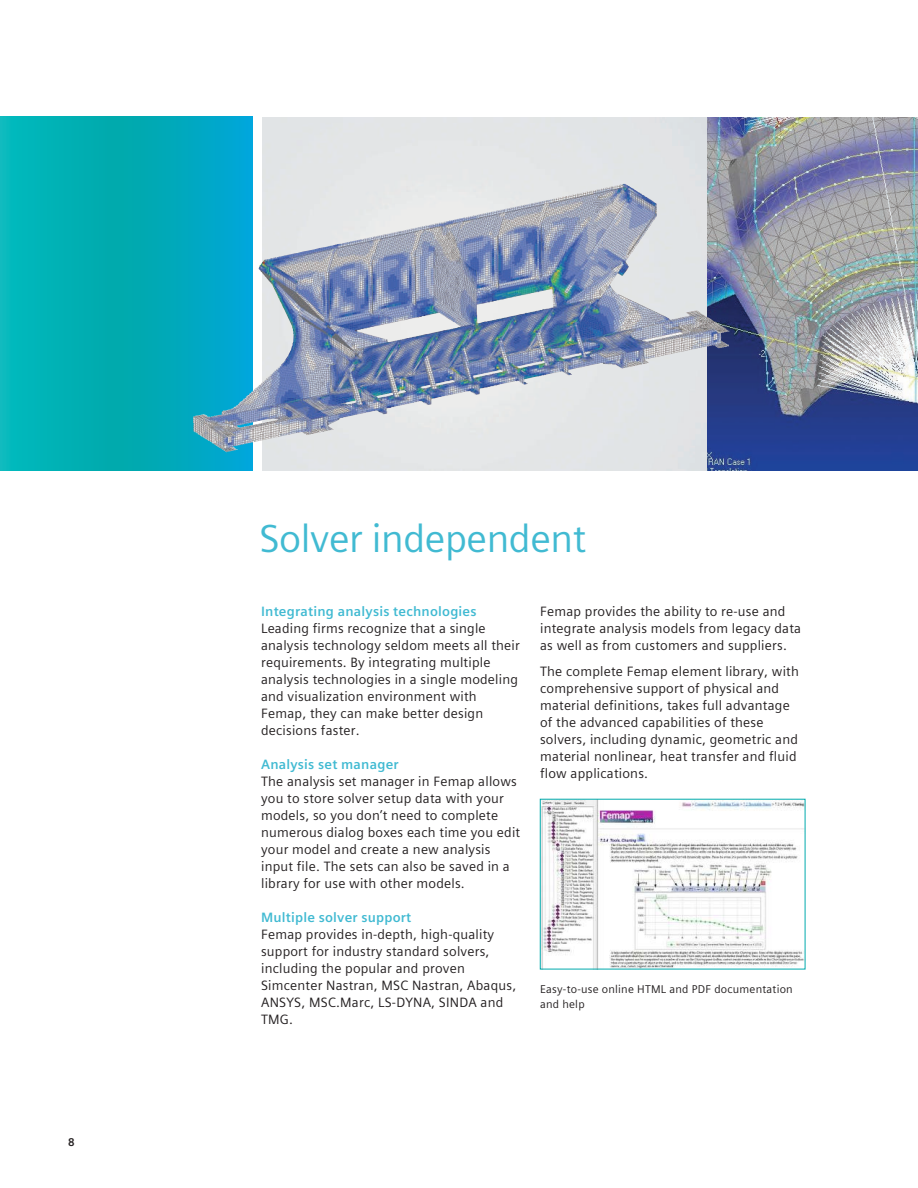
<style>
.page{position:relative;width:918px;height:1188px;background:#fff}
.page>*{position:absolute;margin:0;border:0;box-sizing:border-box;transform-origin:0 0}
.t1{font:39px "Siemens Sans Global";letter-spacing:-.01em;color:#41bad2}
.t2{font:13.5px/17px "Siemens Sans Global";letter-spacing:.015em;color:#231f20}
.t3{font:700 13.5px "Siemens Sans Global";letter-spacing:.015em;color:#41bad2}
.t4{font:11.25px/14.9px "Siemens Sans Global";letter-spacing:.02em;color:#231f20}
.t5{font:700 11.25px "Siemens Sans Global";color:#231f20}
</style>
<div class="page">
<svg style="left:0;top:117px;width:253px;height:354px;background:#03acb9"></svg>
<img style="left:542px;top:801px;width:261px;height:166px">
<img style="left:263px;top:118px;width:445px;height:353px">
<img style="left:708px;top:118px;width:210px;height:353px">
<img style="left:350px;top:184px;width:273px;height:58px">
<p class="t5" style="left:68px;top:1134px;width:8px">8</p>
<h1 class="t1" style="left:259px;top:509px;width:328px">Solver independent</h1>
<p class="t3" style="left:261px;top:601px;width:217px">Integrating analysis technologies</p>
<p class="t2" style="left:261px;top:620px;width:260px">Leading firms recognize that a single analysis technology seldom meets all their requirements. By integrating multiple analysis technologies in a single modeling and visualization environment with Femap, they can make better design decisions faster.</p>
<p class="t3" style="left:261px;top:754px;width:139px">Analysis set manager</p>
<p class="t2" style="left:261px;top:773px;width:261px">The analysis set manager in Femap allows you to store solver setup data with your models, so you don’t need to complete numerous dialog boxes each time you edit your model and create a new analysis input file. The sets can also be saved in a library for use with other models.</p>
<p class="t3" style="left:261px;top:907px;width:152px">Multiple solver support</p>
<p class="t2" style="left:261px;top:926px;width:257px">Femap provides in-depth, high-quality support for industry standard solvers, including the popular and proven<br>Simcenter Nastran, MSC Nastran, Abaqus,<br>ANSYS, MSC.Marc, LS-DYNA, SINDA and<br>TMG.</p>
<p class="t2" style="left:540px;top:603px;width:263px">Femap provides the ability to re-use and integrate analysis models from legacy data as well as from customers and suppliers.</p>
<p class="t2" style="left:540px;top:663px;width:260px">The complete Femap element library, with comprehensive support of physical and material definitions, takes full advantage of the advanced capabilities of these solvers, including dynamic, geometric and material nonlinear, heat transfer and fluid flow applications.</p>
<p class="t4" style="left:540px;top:982px;width:254px">Easy-to-use online HTML and PDF documentation and help</p>
</div>
